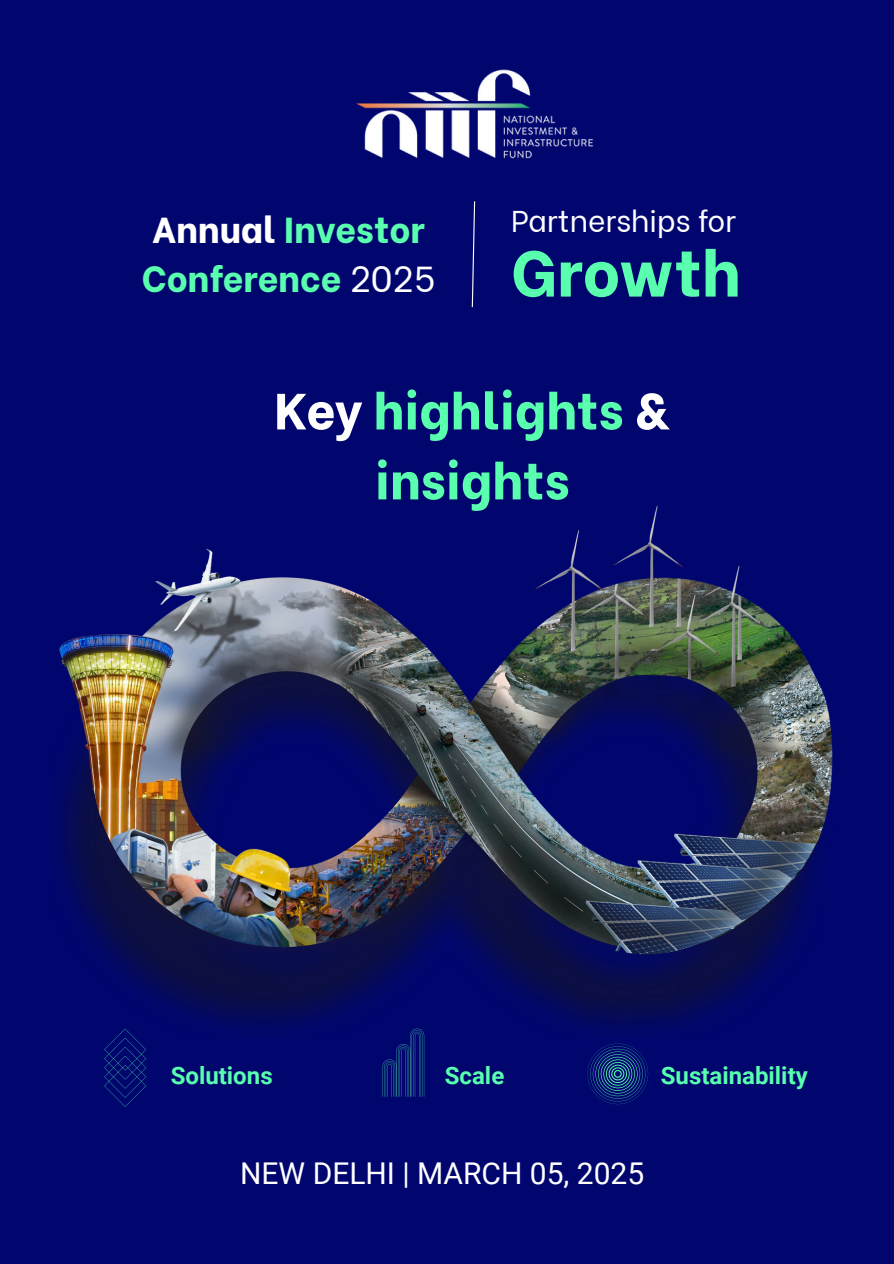
<style>
.page{position:relative;width:894px;height:1264px;background:#fff}
.page>*{position:absolute;margin:0;border:0;box-sizing:border-box;transform-origin:0 0}
.t1{font:800 64.35px "Be Vietnam";color:#59ffaf}
.t2{font:800 50.85px/69.9px "Be Vietnam";color:#59ffaf;text-align:center}
.t3{font:800 36px/49.5px "Be Vietnam";color:#59ffaf}
.t4{font:30px "Roboto";color:#fff}
.t5{font:30px "Be Vietnam";color:#fff}
.t6{font:700 24px "Roboto";color:#59ffaf}
.s1{color:#fff}
.s2{font-weight:400;color:#fff}
</style>
<div class="page">
<div style="left:0;top:0;width:893px;height:1263px;background:#00066e"></div>
<img style="left:356px;top:69px;width:237px;height:137px">
<svg style="left:471px;top:200px;width:4px;height:107px"></svg>
<img style="left:59px;top:505px;width:774px;height:602px">
<svg style="left:104px;top:1028px;width:42px;height:78px"></svg>
<svg style="left:382px;top:1028px;width:42px;height:68px"></svg>
<svg style="left:584px;top:1040px;width:66px;height:66px"></svg>
<p class="t3" style="left:142px;top:201px;width:295px"><span class="s1">Annual</span> Investor<br>Conference <span class="s2">2025</span></p>
<p class="t5" style="left:511px;top:196px;width:226px">Partnerships for</p>
<h3 class="t1" style="left:511px;top:219px;width:231px">Growth</h3>
<h5 class="t2" style="left:274px;top:371px;width:397px"><span class="s1">Key</span> highlights <span class="s1">&amp; </span>insights</h5>
<h1 class="t6" style="left:171px;top:1061px;width:103px">Solutions</h1>
<p class="t6" style="left:444px;top:1061px;width:61px">Scale</p>
<h2 class="t6" style="left:660px;top:1061px;width:148px">Sustainability</h2>
<p class="t4" style="left:240px;top:1155px;width:405px">NEW DELHI | MARCH 05, 2025</p>
</div>
